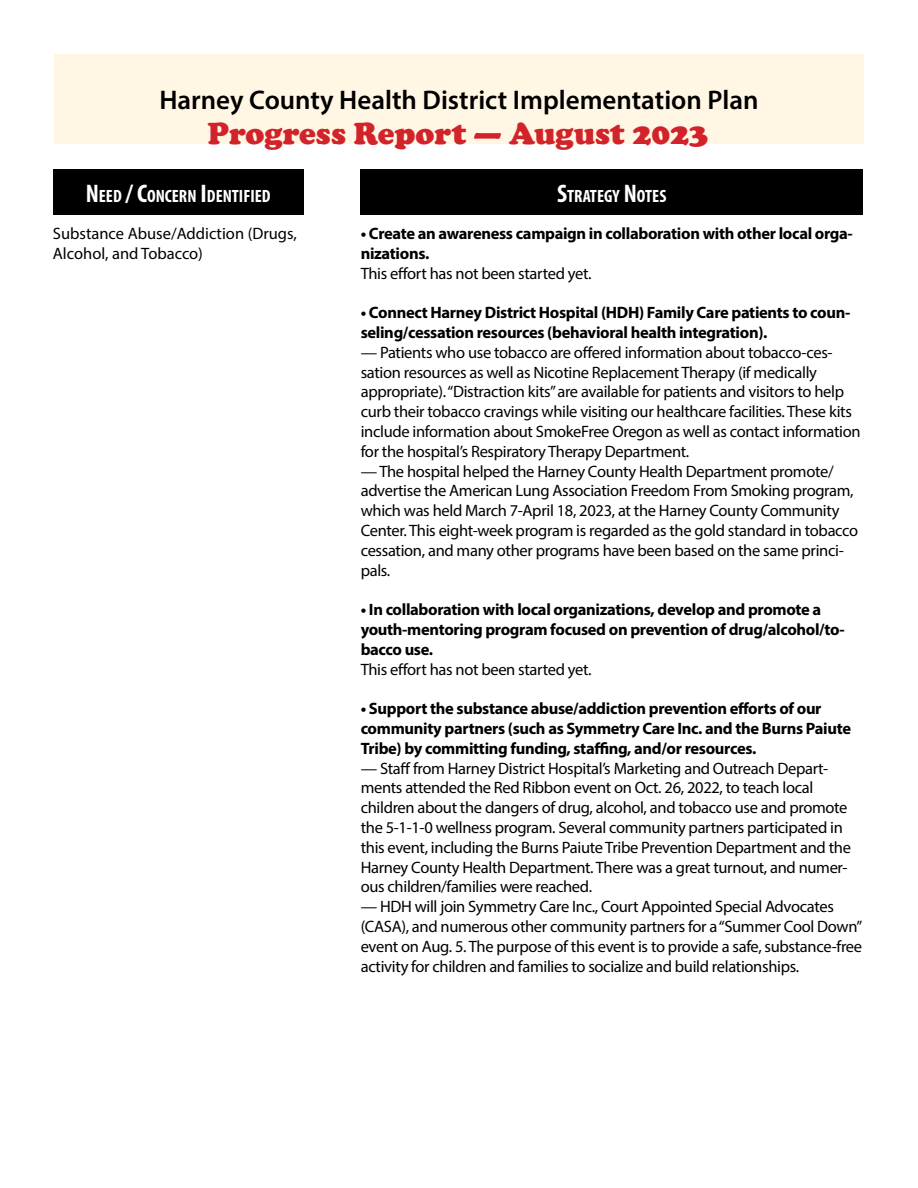
<style>
.page{position:relative;width:918px;height:1188px;background:#fff}
.page>*{position:absolute;margin:0;border:0;box-sizing:border-box;transform-origin:0 0}
.t1{font:900 31.5px "Cooper";color:#d2232a}
.t2{font:600 27px "Myriad Pro";color:#000}
.t3{font:700 condensed 17.85px "Myriad Pro";color:#fff}
.t4{font:16.5px/19.8px "Myriad Pro";letter-spacing:-.02em;color:#000}
.t5{font:700 16.5px/19.8px "Myriad Pro";letter-spacing:-.02em;color:#000}
.t6{font:16.5px/19.8px "Myriad Pro";color:#000}
.s1{font-size:25.5px}
</style>
<div class="page">
<div style="left:53px;top:170px;width:250px;height:45px;background:#000"></div>
<div style="left:361px;top:170px;width:502px;height:45px;background:#000"></div>
<div style="left:54px;top:54px;width:810px;height:90px;background:#fff6e4"></div>
<h2 class="t2" style="left:159px;top:83px;width:601px">Harney County Health District Implementation Plan</h2>
<h1 class="t1" style="left:207px;top:115px;width:502px">Progress Report — August 2023</h1>
<p class="t3" style="left:86px;top:185px;width:186px"><span class="s1">N</span>EED <span class="s1">/ C</span>ONCERN <span class="s1">I</span>DENTIFIED</p>
<p class="t6" style="left:53px;top:223px;width:245px">Substance Abuse/Addiction (Drugs,<br>Alcohol, and Tobacco)</p>
<p class="t3" style="left:557px;top:185px;width:110px"><span class="s1">S</span>TRATEGY <span class="s1">N</span>OTES</p>
<p class="t5" style="left:361px;top:223px;width:494px">• Create an awareness campaign in collaboration with other local orga&shy;nizations.</p>
<p class="t4" style="left:361px;top:263px;width:232px">This effort has not been started yet.</p>
<p class="t5" style="left:361px;top:302px;width:491px">• Connect Harney District Hospital (HDH) Family Care patients to coun&shy;seling/cessation resources (behavioral health integration).</p>
<p class="t4" style="left:361px;top:342px;width:501px">— Patients who use tobacco are offered information about tobacco-ces&shy;sation resources as well as Nicotine Replacement Therapy (if medically appropriate). “Distraction kits” are available for patients and visitors to help curb their tobacco cravings while visiting our healthcare facilities. These kits include information about SmokeFree Oregon as well as contact information for the hospital’s Respiratory Therapy Department.</p>
<p class="t4" style="left:361px;top:461px;width:499px">— The hospital helped the Harney County Health Department promote/ advertise the American Lung Association Freedom From Smoking program, which was held March 7-April 18, 2023, at the Harney County Community Center. This eight-week program is regarded as the gold standard in tobacco cessation, and many other programs have been based on the same princi&shy;pals.</p>
<p class="t5" style="left:361px;top:599px;width:486px">• In collaboration with local organizations, develop and promote a youth-mentoring program focused on prevention of drug/alcohol/to&shy;bacco use.</p>
<p class="t4" style="left:361px;top:659px;width:232px">This effort has not been started yet.</p>
<p class="t5" style="left:361px;top:698px;width:492px">• Support the substance abuse/addiction prevention efforts of our community partners (such as Symmetry Care Inc. and the Burns Paiute<br>Tribe) by committing funding, staffing, and/or resources.</p>
<p class="t4" style="left:361px;top:758px;width:492px">— Staff from Harney District Hospital’s Marketing and Outreach Depart&shy;ments attended the Red Ribbon event on Oct. 26, 2022, to teach local children about the dangers of drug, alcohol, and tobacco use and promote the 5-1-1-0 wellness program. Several community partners participated in this event, including the Burns Paiute Tribe Prevention Department and the Harney County Health Department. There was a great turnout, and numer&shy;ous children/families were reached.</p>
<p class="t4" style="left:361px;top:896px;width:503px">— HDH will join Symmetry Care Inc., Court Appointed Special Advocates (CASA), and numerous other community partners for a “Summer Cool Down” event on Aug. 5. The purpose of this event is to provide a safe, substance-free activity for children and families to socialize and build relationships.</p>
</div>
